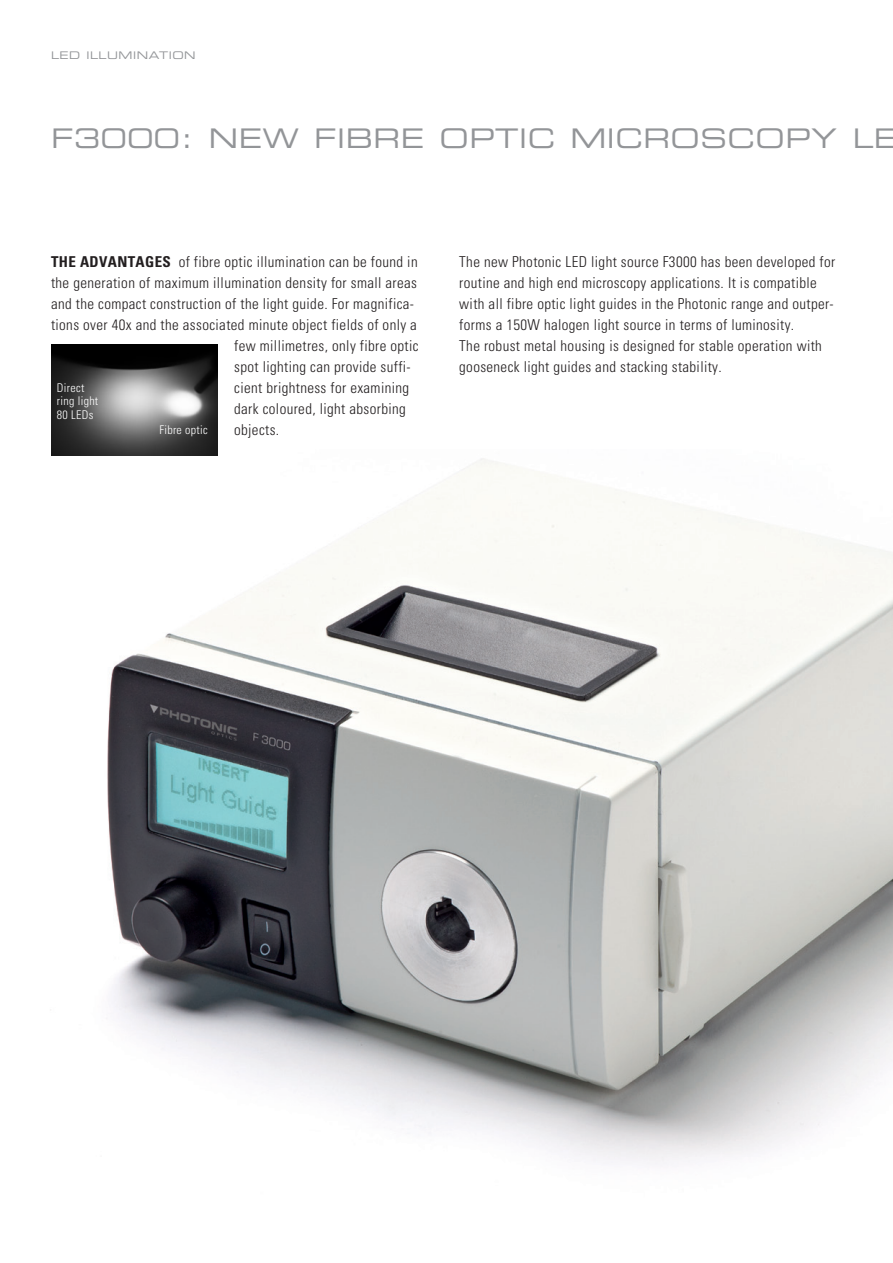
<style>
.page{position:relative;width:893px;height:1263px;background:#fff}
.page>*{position:absolute;margin:0;border:0;box-sizing:border-box;transform-origin:0 0}
.t1{font:27px "Eurostile LT Std Ex 2";letter-spacing:.02em;color:#939598}
.t2{font:300 condensed 15px/21px "Univers";letter-spacing:.025em;color:#231f20}
.t3{font:300 condensed 12px/13.5px "Univers";letter-spacing:.025em;color:#fff}
.t4{font:10.5px "Eurostile LT Std Ex 2";letter-spacing:.05em;color:#939598}
.s1{font-weight:700}
</style>
<div class="page">
<img style="left:51px;top:450px;width:842px;height:716px">
<img style="left:51px;top:344px;width:166px;height:111px">
<p class="t4" style="left:51px;top:48px;width:43px">LED ILL</p>
<p class="t4" style="left:107px;top:48px;width:88px">UMINATION</p>
<h1 class="t1" style="left:51px;top:120px;width:465px">F3000: NEW FI BRE OPTIC</h1>
<h1 class="t1" style="left:570px;top:120px;width:63px">MICROSCO</h1>
<h1 class="t1" style="left:785px;top:120px;width:113px">PY LE</h1>
<p class="t2" style="left:51px;top:251px;width:368px"><span class="s1">THE ADVANTAGES</span> of fibre optic illumination can be found in</p>
<p class="t2" style="left:51px;top:272px;width:368px">the generation of maximum illumination density for small areas</p>
<p class="t2" style="left:51px;top:293px;width:365px">and the compact construction of the light guide. For magnifica-</p>
<p class="t2" style="left:51px;top:314px;width:367px">tions over 40x and the associated minute object fields of only a</p>
<p class="t2" style="left:234px;top:335px;width:186px">few millimetres, only fibre optic</p>
<p class="t2" style="left:234px;top:356px;width:178px">spot lighting can provide suffi-</p>
<p class="t2" style="left:234px;top:377px;width:176px">cient brightness for examining</p>
<p class="t2" style="left:234px;top:398px;width:173px">dark coloured, light absorbing</p>
<p class="t2" style="left:234px;top:419px;width:47px">objects.</p>
<p class="t3" style="left:57px;top:380px;width:43px">Direct ring light<br>80 LEDs</p>
<p class="t3" style="left:159px;top:423px;width:50px">Fibre optic</p>
<p class="t2" style="left:459px;top:251px;width:377px">The new Photonic LED light source F3000 has been developed for routine and high end microscopy applications. It is compatible with all fibre optic light guides in the Photonic range and outper&shy;forms a 150W halogen light source in terms of luminosity.<br>The robust metal housing is designed for stable operation with gooseneck light guides and stacking stability.</p>
</div>
